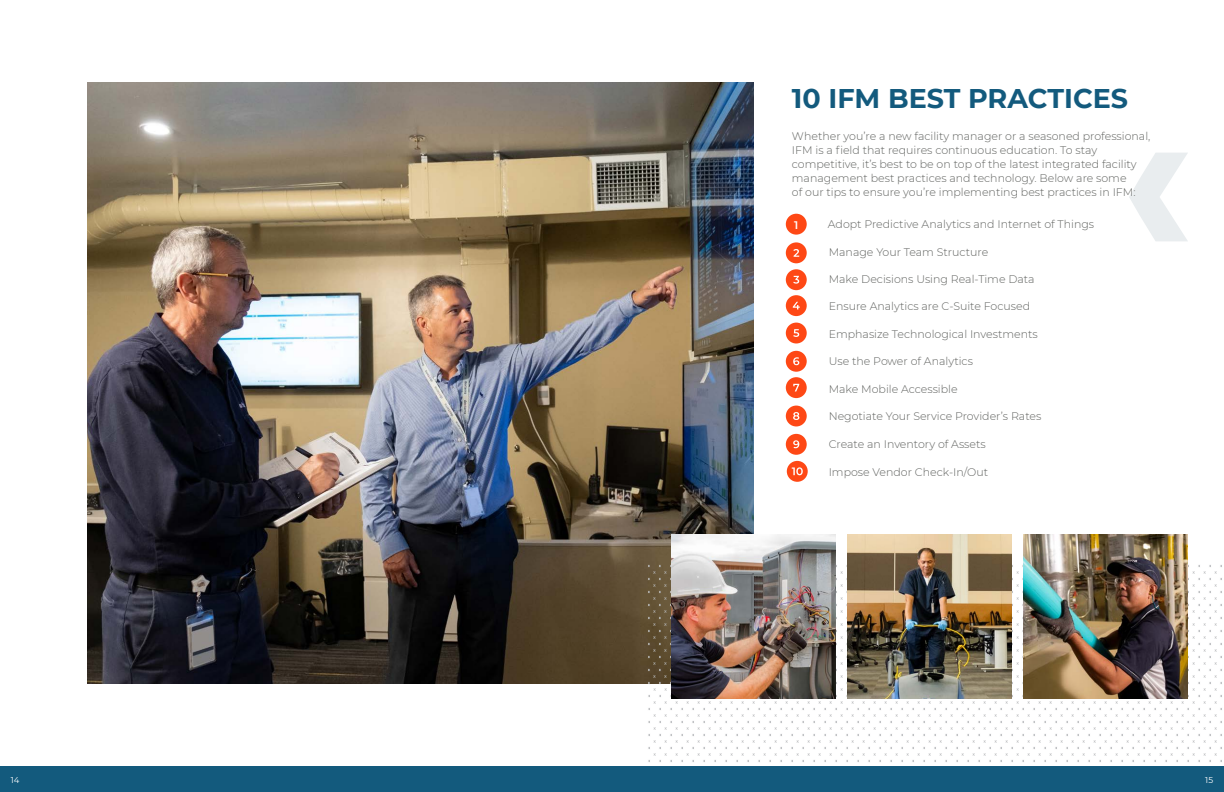
<style>
.page{position:relative;width:1224px;height:792px;background:#fff}
.page>*{position:absolute;margin:0;border:0;box-sizing:border-box;transform-origin:0 0}
.t1{font:700 27px "Montserrat";color:#135a7d}
.t2{font:300 11px/14px "Montserrat";color:#60625f}
.t3{font:600 11px "Montserrat";color:#fff}
.t4{font:8.5px "Montserrat";color:#fff}
</style>
<div class="page">
<div style="left:786px;top:214px;width:21px;height:21px;background:#fe4815;border-radius:50%"></div>
<div style="left:786px;top:242px;width:21px;height:21px;background:#fe4815;border-radius:50%"></div>
<div style="left:786px;top:269px;width:21px;height:21px;background:#fe4815;border-radius:50%"></div>
<div style="left:786px;top:295px;width:21px;height:21px;background:#fe4815;border-radius:50%"></div>
<div style="left:786px;top:323px;width:21px;height:20px;background:#fe4815;border-radius:50%"></div>
<div style="left:786px;top:351px;width:21px;height:21px;background:#fe4815;border-radius:50%"></div>
<div style="left:786px;top:377px;width:21px;height:21px;background:#fe4815;border-radius:50%"></div>
<div style="left:786px;top:406px;width:21px;height:20px;background:#fe4815;border-radius:50%"></div>
<div style="left:786px;top:434px;width:21px;height:21px;background:#fe4815;border-radius:50%"></div>
<div style="left:787px;top:461px;width:21px;height:21px;background:#fe4815;border-radius:50%"></div>
<img style="left:88px;top:82px;width:665px;height:602px">
<svg style="left:1129px;top:153px;width:59px;height:88px"></svg>
<svg style="left:647px;top:563px;width:577px;height:204px"></svg>
<img style="left:671px;top:535px;width:165px;height:163px">
<img style="left:847px;top:535px;width:165px;height:163px">
<img style="left:1023px;top:535px;width:165px;height:163px">
<svg style="left:793px;top:249px;width:6px;height:8px"></svg>
<svg style="left:793px;top:276px;width:6px;height:8px"></svg>
<svg style="left:793px;top:302px;width:7px;height:7px"></svg>
<svg style="left:793px;top:329px;width:6px;height:8px"></svg>
<svg style="left:793px;top:357px;width:6px;height:8px"></svg>
<svg style="left:793px;top:384px;width:6px;height:7px"></svg>
<svg style="left:793px;top:412px;width:6px;height:8px"></svg>
<svg style="left:793px;top:440px;width:6px;height:8px"></svg>
<svg style="left:792px;top:467px;width:11px;height:8px"></svg>
<div style="left:0;top:767px;width:1224px;height:25px;background:#135a7d"></div>
<h1 class="t1" style="left:792px;top:79px;width:338px">10 IFM BEST PRACTICES</h1>
<p class="t2" style="left:792px;top:129px;width:360px">Whether you’re a new facility manager or a seasoned professional, IFM is a field that requires continuous education. To stay competitive, it’s best to be on top of the latest integrated facility management best practices and technology. Below are some<br>of our tips to ensure you’re implementing best practices in IFM:</p>
<p class="t2" style="left:828px;top:217px;width:268px">Adopt Predictive Analytics and Internet of Things</p>
<p class="t2" style="left:829px;top:245px;width:161px">Manage Your Team Structure</p>
<p class="t2" style="left:829px;top:272px;width:207px">Make Decisions Using Real-Time Data</p>
<p class="t2" style="left:829px;top:299px;width:203px">Ensure Analytics are C-Suite Focused</p>
<p class="t2" style="left:829px;top:326px;width:211px">Emphasize Technological Investments</p>
<p class="t2" style="left:829px;top:354px;width:146px">Use the Power of Analytics</p>
<p class="t2" style="left:829px;top:381px;width:130px">Make Mobile Accessible</p>
<p class="t2" style="left:829px;top:409px;width:214px">Negotiate Your Service Provider’s Rates</p>
<p class="t2" style="left:829px;top:437px;width:159px">Create an Inventory of Assets</p>
<p class="t2" style="left:829px;top:464px;width:161px">Impose Vendor Check-In/Out</p>
<p class="t3" style="left:794px;top:217px;width:6px">1</p>
<p class="t4" style="left:11px;top:774px;width:10px">14</p>
<p class="t4" style="left:1205px;top:774px;width:9px">15</p>
</div>
